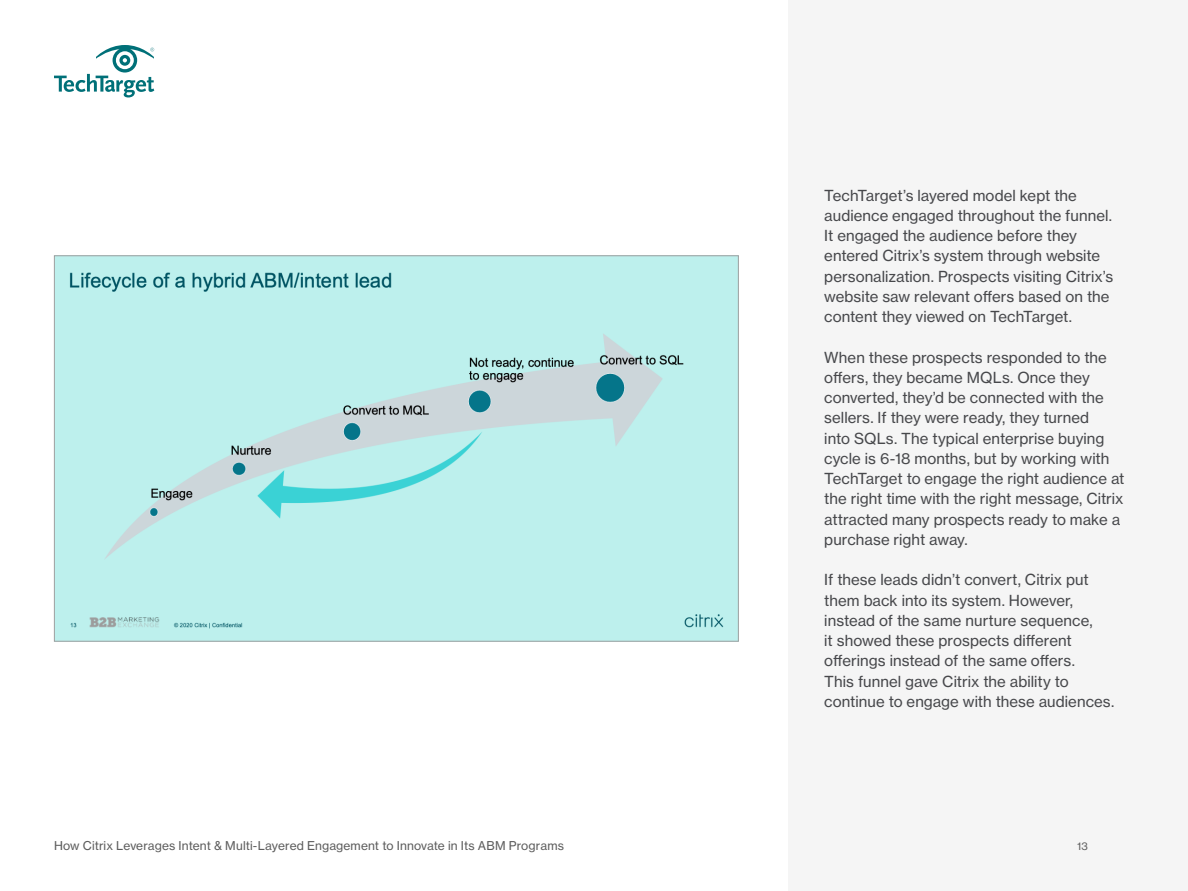
<style>
.page{position:relative;width:1188px;height:891px;background:#fff}
.page>*{position:absolute;margin:0;border:0;box-sizing:border-box;transform-origin:0 0}
.Numbered_List{font:15px/20.2px "N Haas Grotesk TX Std 55 Rg";letter-spacing:.005em;color:#47484b}
.t1{font:12px "N Haas Grotesk TX Std 55 Rg";letter-spacing:.01em;color:#5c5c5c}
.t2{font:10.5px "N Haas Grotesk TX Std 55 Rg";color:#5c5c5c}
</style>
<div class="page">
<div style="left:788px;top:0;width:400px;height:891px;background:#f5f5f5"></div>
<svg style="left:54px;top:45px;width:100px;height:52px"></svg>
<img style="left:56px;top:257px;width:681px;height:383px">
<p class="Numbered_List" style="left:824px;top:185px;width:290px">TechTarget’s layered model kept the audience engaged throughout the funnel.<br>It engaged the audience before they entered Citrix’s system through website personalization. Prospects visiting Citrix’s website saw relevant offers based on the content they viewed on TechTarget.</p>
<p class="Numbered_List" style="left:824px;top:347px;width:302px">When these prospects responded to the offers, they became MQLs. Once they converted, they’d be connected with the sellers. If they were ready, they turned<br>into SQLs. The typical enterprise buying cycle is 6-18 months, but by working with TechTarget to engage the right audience at the right time with the right message, Citrix attracted many prospects ready to make a purchase right away.</p>
<p class="Numbered_List" style="left:824px;top:570px;width:292px">If these leads didn’t convert, Citrix put them back into its system. However, instead of the same nurture sequence,<br>it showed these prospects different offerings instead of the same offers.<br>This funnel gave Citrix the ability to continue to engage with these audiences.</p>
<p class="t1" style="left:54px;top:838px;width:512px">How Citrix Leverages Intent &amp; Multi-Layered Engagement to Innovate in Its ABM Programs</p>
<p class="t2" style="left:1077px;top:839px;width:12px">13</p>
</div>
